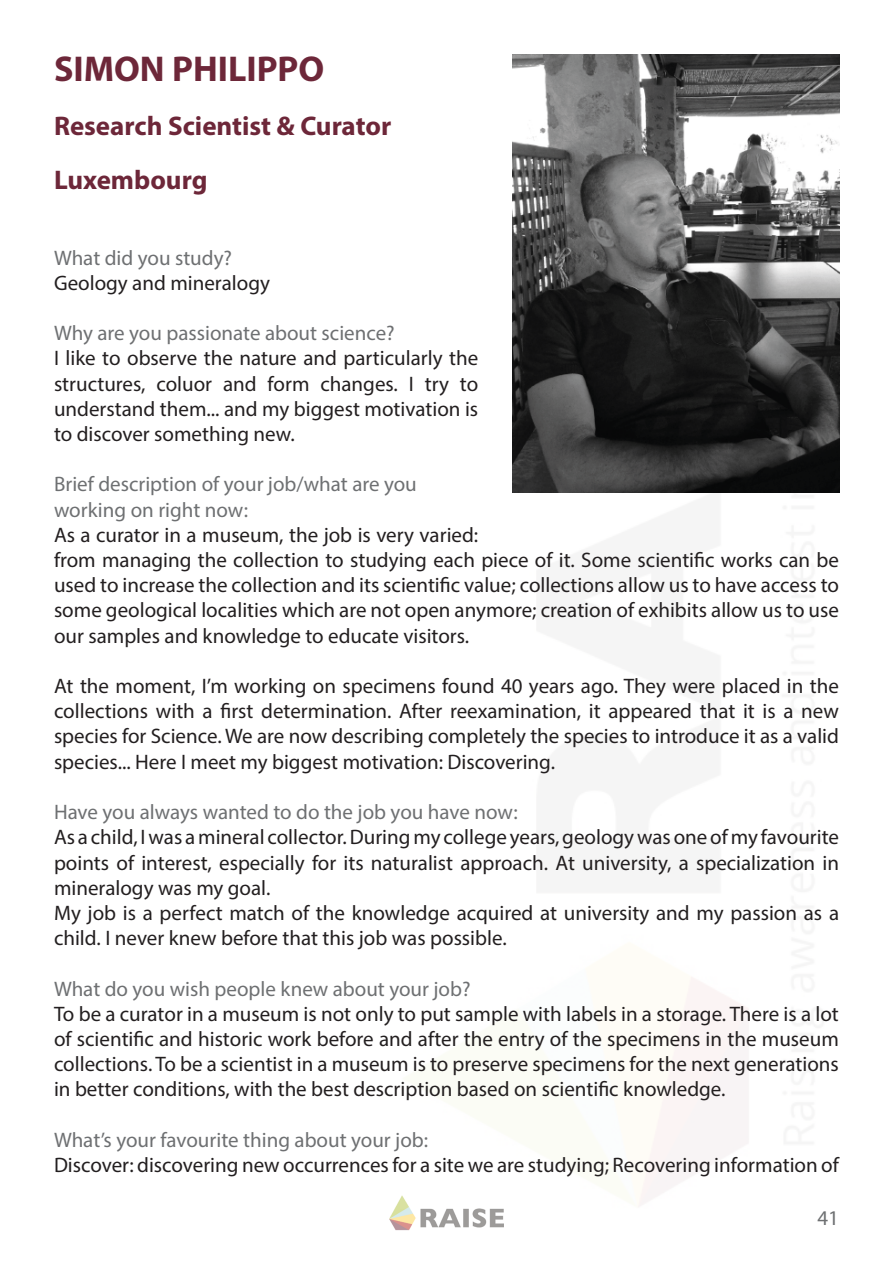
<style>
.page{position:relative;width:893px;height:1263px;background:#fff}
.page>*{position:absolute;margin:0;border:0;box-sizing:border-box;transform-origin:0 0}
.t1{font:700 36px "Myriad Pro";color:#6d2739}
.t2{font:700 27px/54px "Myriad Pro";color:#6d2739}
.t3{font:21px/25.2px "Myriad Pro";color:#231f20;text-align:justify}
.t4{font:21px/25.2px "Myriad Pro";color:#6e7072}
</style>
<div class="page">
<img style="left:390px;top:1199px;width:113px;height:31px">
<img style="left:512px;top:54px;width:328px;height:439px">
<h1 class="t1" style="left:54px;top:45px;width:272px">SIMON PHILIPPO</h1>
<p class="t2" style="left:54px;top:98px;width:339px">Research Scientist &amp; Curator<br>Luxembourg</p>
<p class="t4" style="left:54px;top:245px;width:180px">What did you study?</p>
<p class="t3" style="left:54px;top:270px;width:217px">Geology and mineralogy</p>
<p class="t4" style="left:54px;top:320px;width:342px">Why are you passionate about science?</p>
<p class="t3" style="left:54px;top:345px;width:426px">I like to observe the nature and particularly the structures, coluor and form changes. I try to understand them... and my biggest motivation is to discover something new.</p>
<p class="t4" style="left:54px;top:471px;width:364px">Brief description of your job/what are you working on right now:</p>
<p class="t3" style="left:54px;top:522px;width:786px;text-align:left">As a curator in a museum, the job is very varied:<br>from managing the collection to studying each piece of it. Some scientific works can be used to increase the collection and its scientific value; collections allow us to have access to some geological localities which are not open anymore; creation of exhibits allow us to use our samples and knowledge to educate visitors.</p>
<p class="t3" style="left:54px;top:673px;width:787px">At the moment, I’m working on specimens found 40 years ago. They were placed in the collections with a first determination. After reexamination, it appeared that it is a new species for Science. We are now describing completely the species to introduce it as a valid species... Here I meet my biggest motivation: Discovering.</p>
<p class="t4" style="left:54px;top:799px;width:465px">Have you always wanted to do the job you have now:</p>
<p class="t3" style="left:54px;top:824px;width:787px;text-align:left">As a child, I was a mineral collector. During my college years, geology was one of my favourite points of interest, especially for its naturalist approach. At university, a specialization in mineralogy was my goal.<br>My job is a perfect match of the knowledge acquired at university and my passion as a child. I never knew before that this job was possible.</p>
<p class="t4" style="left:54px;top:975px;width:418px">What do you wish people knew about your job?</p>
<p class="t3" style="left:54px;top:1001px;width:786px">To be a curator in a museum is not only to put sample with labels in a storage. There is a lot of scientific and historic work before and after the entry of the specimens in the museum collections. To be a scientist in a museum is to preserve specimens for the next generations in better conditions, with the best description based on scientific knowledge.</p>
<p class="t4" style="left:54px;top:1127px;width:376px">What’s your favourite thing about your job:</p>
<p class="t3" style="left:54px;top:1152px;width:786px">Discover: discovering new occurrences for a site we are studying; Recovering information of</p>
<p class="t4" style="left:817px;top:1205px;width:23px">41</p>
</div>
